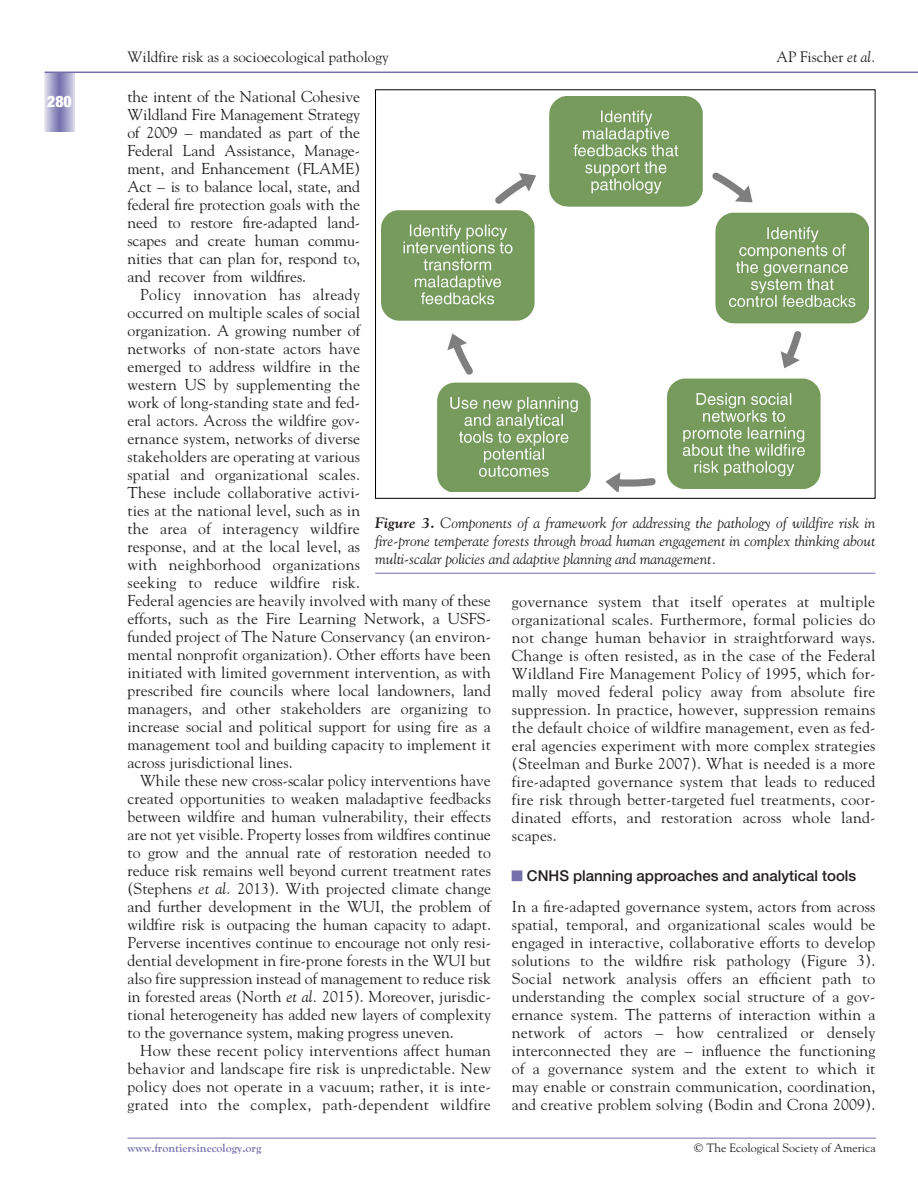
<style>
.page{position:relative;width:918px;height:1188px;background:#fff}
.page>*{position:absolute;margin:0;border:0;box-sizing:border-box;transform-origin:0 0}
.t1{font:15.75px/18px "Goudy";letter-spacing:.005em;color:#231f20;text-align:justify}
.t2{font:900 condensed 15.75px "Helvetica Neue";color:#fff}
.t3{font:italic 15px/18px "Goudy";color:#231f20;text-align:justify}
.t4{font:15px "Goudy";color:#231f20}
.t5{font:500 15px "Helvetica Neue";color:#231f20}
.t6{font:12px "Goudy";color:#231f20}
.t7{font:700 12px "Goudy";color:#7570ac}
.s1{font-style:italic}
.s2{font-weight:700}
</style>
<div class="page">
<svg style="left:45px;top:73px;width:29px;height:59px;background:#a6a2ca"></svg>
<hr style="left:45px;top:72px;width:873px;height:1px;background:#7570ac">
<hr style="left:128px;top:1138px;width:748px;height:1px;background:#7570ac">
<hr style="left:375px;top:573px;width:500px;height:1px;background:#7570ac">
<img style="left:382px;top:96px;width:487px;height:396px">
<p class="t2" style="left:47px;top:92px;width:26px">280</p>
<p class="t4" style="left:128px;top:47px;width:263px">Wildfire risk as a socioecological pathology</p>
<p class="t4" style="left:776px;top:47px;width:101px">AP Fischer <span class="s1">et al.</span></p>
<p class="t1" style="left:127px;top:87px;width:234px">the intent of the National Cohesive Wildland Fire Management Strategy of 2009 – mandated as part of the Federal Land Assistance, Manage&shy;ment, and Enhancement (FLAME)<br>Act – is to balance local, state, and federal fire protection goals with the need to restore fire-adapted land&shy;scapes and create human commu&shy;nities that can plan for, respond to, and recover from wildfires.</p>
<p class="t1" style="left:127px;top:285px;width:365px;text-align:left;text-indent:13px">Policy innovation has already<br>occurred on multiple scales of social<br>organization. A growing number of<br>networks of non-state actors have<br>emerged to address wildfire in the<br>western US by supplementing the<br>work of long-standing state and fed-<br>eral actors. Across the wildfire gov-<br>ernance system, networks of diverse<br>stakeholders are operating at various<br>spatial and organizational scales.<br>These include collaborative activi-<br>ties at the national level, such as in<br>the area of interagency wildfire<br>response, and at the local level, as<br>with neighborhood organizations<br>seeking to reduce wildfire risk.<br>Federal agencies are heavily involved with many of these efforts, such as the Fire Learning Network, a USFS&shy;funded project of The Nature Conservancy (an environ&shy;mental nonprofit organization). Other efforts have been initiated with limited government intervention, as with prescribed fire councils where local landowners, land managers, and other stakeholders are organizing to increase social and political support for using fire as a management tool and building capacity to implement it across jurisdictional lines.</p>
<p class="t1" style="left:127px;top:771px;width:365px;text-indent:13px">While these new cross-scalar policy interventions have created opportunities to weaken maladaptive feedbacks between wildfire and human vulnerability, their effects are not yet visible. Property losses from wildfires continue to grow and the annual rate of restoration needed to reduce risk remains well beyond current treatment rates (Stephens <span class="s1">et al.</span> 2013). With projected climate change and further development in the WUI, the problem of wildfire risk is outpacing the human capacity to adapt.<br>Perverse incentives continue to encourage not only resi&shy;dential development in fire-prone forests in the WUI but also fire suppression instead of management to reduce risk in forested areas (North <span class="s1">et al.</span> 2015). Moreover, jurisdic&shy;tional heterogeneity has added new layers of complexity to the governance system, making progress uneven.</p>
<p class="t1" style="left:127px;top:1041px;width:365px;text-indent:13px">How these recent policy interventions affect human behavior and landscape fire risk is unpredictable. New policy does not operate in a vacuum; rather, it is inte&shy;grated into the complex, path-dependent wildfire</p>
<p class="t3" style="left:375px;top:514px;width:502px"><span class="s2">Figure 3.</span> Components of a framework for addressing the pathology of wildfire risk in fire-prone temperate forests through broad human engagement in complex thinking about multi-scalar policies and adaptive planning and management.</p>
<p class="t1" style="left:512px;top:592px;width:365px">governance system that itself operates at multiple organizational scales. Furthermore, formal policies do not change human behavior in straightforward ways.<br>Change is often resisted, as in the case of the Federal Wildland Fire Management Policy of 1995, which for&shy;mally moved federal policy away from absolute fire suppression. In practice, however, suppression remains the default choice of wildfire management, even as fed&shy;eral agencies experiment with more complex strategies (Steelman and Burke 2007). What is needed is a more fire-adapted governance system that leads to reduced fire risk through better-targeted fuel treatments, coor&shy;dinated efforts, and restoration across whole land&shy;scapes.</p>
<p class="t5" style="left:527px;top:867px;width:331px">CNHS planning approaches and analytical tools</p>
<p class="t1" style="left:512px;top:897px;width:365px">In a fire-adapted governance system, actors from across spatial, temporal, and organizational scales would be engaged in interactive, collaborative efforts to develop solutions to the wildfire risk pathology (Figure 3).<br>Social network analysis offers an efficient path to understanding the complex social structure of a gov&shy;ernance system. The patterns of interaction within a network of actors – how centralized or densely interconnected they are – influence the functioning of a governance system and the extent to which it may enable or constrain communication, coordination, and creative problem solving (Bodin and Crona 2009).</p>
<p class="t7" style="left:128px;top:1141px;width:135px">www.frontiersinecology.org</p>
<p class="t6" style="left:694px;top:1140px;width:183px">© The Ecological Society of America</p>
</div>
